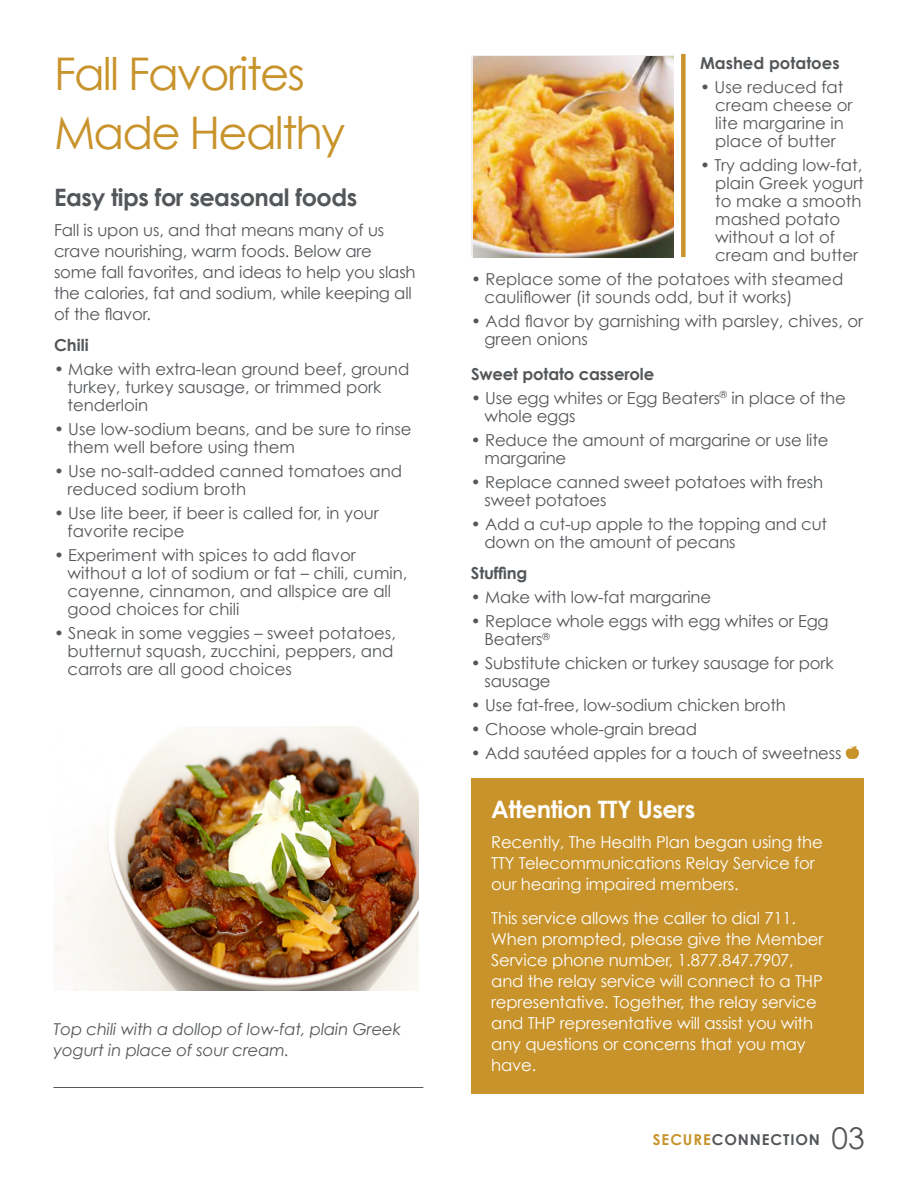
<style>
.page{position:relative;width:918px;height:1188px;background:#fff}
.page>*{position:absolute;margin:0;border:0;box-sizing:border-box;transform-origin:0 0}
.Colored_Headloine{font:45px/58.5px "Century Gothic";letter-spacing:-.04em;color:#c8932b}
.t1{font:30px "Century Gothic";color:#54575a}
.Paragraph_Style_6{font:700 24px "Century Gothic";letter-spacing:-.02em;color:#54575a}
.Emphasized_Body_Copy{font:700 24px "Century Gothic";letter-spacing:-.02em;color:#fff}
.Emphasized_Body_Copy-2{font:16.5px/18px "Century Gothic";color:#54575a}
.Paragraph_Style_4{font:16.5px/21px "Century Gothic";letter-spacing:-.01em;color:#fff}
.Emphasized_Body_Copy-3{font:700 16.5px "Century Gothic";letter-spacing:-.01em;color:#54575a}
.Emphasized_Body_Copy-4{font:italic 16.35px/21px "Century Gothic";letter-spacing:-.01em;color:#54575a}
.t2{font:700 15px "Century Gothic";letter-spacing:.06em;color:#54575a}
.s1{color:#c8932b}
</style>
<div class="page">
<svg style="left:845px;top:746px;width:14px;height:13px"></svg>
<img style="left:54px;top:727px;width:364px;height:264px">
<hr style="left:54px;top:1087px;width:369px;height:1px;background:#54575a">
<div style="left:681px;top:54px;width:5px;height:203px;background:#c8932b"></div>
<img style="left:473px;top:56px;width:200px;height:201px">
<div style="left:471px;top:779px;width:393px;height:315px;background:#c8932b"></div>
<p class="Colored_Headloine" style="left:54px;top:44px;width:293px">Fall Favorites<br>Made Healthy</p>
<p class="Paragraph_Style_6" style="left:54px;top:182px;width:305px">Easy tips for seasonal foods</p>
<p class="Emphasized_Body_Copy-2" style="left:54px;top:219px;width:363px;line-height:21px">Fall is upon us, and that means many of us crave nourishing, warm foods. Below are some fall favorites, and ideas to help you slash the calories, fat and sodium, while keeping all of the flavor.</p>
<p class="Emphasized_Body_Copy-3" style="left:54px;top:335px;width:36px">Chili</p>
<p class="Emphasized_Body_Copy-2" style="left:68px;top:360px;width:343px;text-indent:-14px">• Make with extra-lean ground beef, ground turkey, turkey sausage, or trimmed pork tenderloin</p>
<p class="Emphasized_Body_Copy-2" style="left:68px;top:420px;width:346px;text-indent:-14px">• Use low-sodium beans, and be sure to rinse them well before using them</p>
<p class="Emphasized_Body_Copy-2" style="left:68px;top:462px;width:336px;text-indent:-14px">• Use no-salt-added canned tomatoes and reduced sodium broth</p>
<p class="Emphasized_Body_Copy-2" style="left:68px;top:504px;width:313px;text-indent:-14px">• Use lite beer, if beer is called for, in your favorite recipe</p>
<p class="Emphasized_Body_Copy-2" style="left:68px;top:546px;width:341px;text-indent:-14px">• Experiment with spices to add flavor without a lot of sodium or fat – chili, cumin, cayenne, cinnamon, and allspice are all good choices for chili</p>
<p class="Emphasized_Body_Copy-2" style="left:68px;top:624px;width:330px;text-indent:-14px">• Sneak in some veggies – sweet potatoes, butternut squash, zucchini, peppers, and carrots are all good choices</p>
<p class="Emphasized_Body_Copy-4" style="left:54px;top:1018px;width:349px">Top chili with a dollop of low-fat, plain Greek yogurt in place of sour cream.</p>
<p class="Emphasized_Body_Copy-3" style="left:700px;top:53px;width:141px">Mashed potatoes</p>
<p class="Emphasized_Body_Copy-2" style="left:715px;top:78px;width:139px;text-indent:-15px">• Use reduced fat cream cheese or lite margarine in place of butter</p>
<p class="Emphasized_Body_Copy-2" style="left:715px;top:156px;width:150px;text-indent:-15px">• Try adding low-fat, plain Greek yogurt to make a smooth mashed potato without a lot of cream and butter</p>
<p class="Emphasized_Body_Copy-2" style="left:484px;top:270px;width:360px;text-indent:-14px">• Replace some of the potatoes with steamed cauliflower (it sounds odd, but it works)</p>
<p class="Emphasized_Body_Copy-2" style="left:484px;top:312px;width:380px;text-indent:-14px">• Add flavor by garnishing with parsley, chives, or green onions</p>
<p class="Emphasized_Body_Copy-3" style="left:471px;top:363px;width:185px">Sweet potato casserole</p>
<p class="Emphasized_Body_Copy-2" style="left:484px;top:388px;width:363px;text-indent:-13px">• Use egg whites or Egg Beaters<sup>®</sup> in place of the whole eggs</p>
<p class="Emphasized_Body_Copy-2" style="left:484px;top:430px;width:346px;text-indent:-14px">• Reduce the amount of margarine or use lite margarine</p>
<p class="Emphasized_Body_Copy-2" style="left:484px;top:472px;width:340px;text-indent:-14px">• Replace canned sweet potatoes with fresh sweet potatoes</p>
<p class="Emphasized_Body_Copy-2" style="left:484px;top:514px;width:344px;text-indent:-14px">• Add a cut-up apple to the topping and cut down on the amount of pecans</p>
<p class="Emphasized_Body_Copy-3" style="left:471px;top:563px;width:58px">Stuffing</p>
<p class="Emphasized_Body_Copy-2" style="left:471px;top:588px;width:242px">• Make with low-fat margarine</p>
<p class="Emphasized_Body_Copy-2" style="left:484px;top:612px;width:346px;text-indent:-14px">• Replace whole eggs with egg whites or Egg<br>Beaters<sup>®</sup></p>
<p class="Emphasized_Body_Copy-2" style="left:484px;top:654px;width:351px;text-indent:-14px">• Substitute chicken or turkey sausage for pork sausage</p>
<p class="Emphasized_Body_Copy-2" style="left:471px;top:696px;width:316px">• Use fat-free, low-sodium chicken broth</p>
<p class="Emphasized_Body_Copy-2" style="left:471px;top:720px;width:228px">• Choose whole-grain bread</p>
<p class="Emphasized_Body_Copy-2" style="left:471px;top:744px;width:372px">• Add sautéed apples for a touch of sweetness</p>
<p class="Emphasized_Body_Copy" style="left:491px;top:794px;width:205px">Attention TTY Users</p>
<p class="Paragraph_Style_4" style="left:491px;top:831px;width:333px">Recently, The Health Plan began using the<br>TTY Telecommunications Relay Service for our hearing impaired members.</p>
<p class="Paragraph_Style_4" style="left:491px;top:907px;width:334px">This service allows the caller to dial 711.<br>When prompted, please give the Member Service phone number, 1.877.847.7907, and the relay service will connect to a THP representative. Together, the relay service and THP representative will assist you with any questions or concerns that you may have.</p>
<p class="t2" style="left:653px;top:1130px;width:169px"><span class="s1">SECURE</span>CONNECTION</p>
<p class="t1" style="left:831px;top:1120px;width:35px">03</p>
</div>
